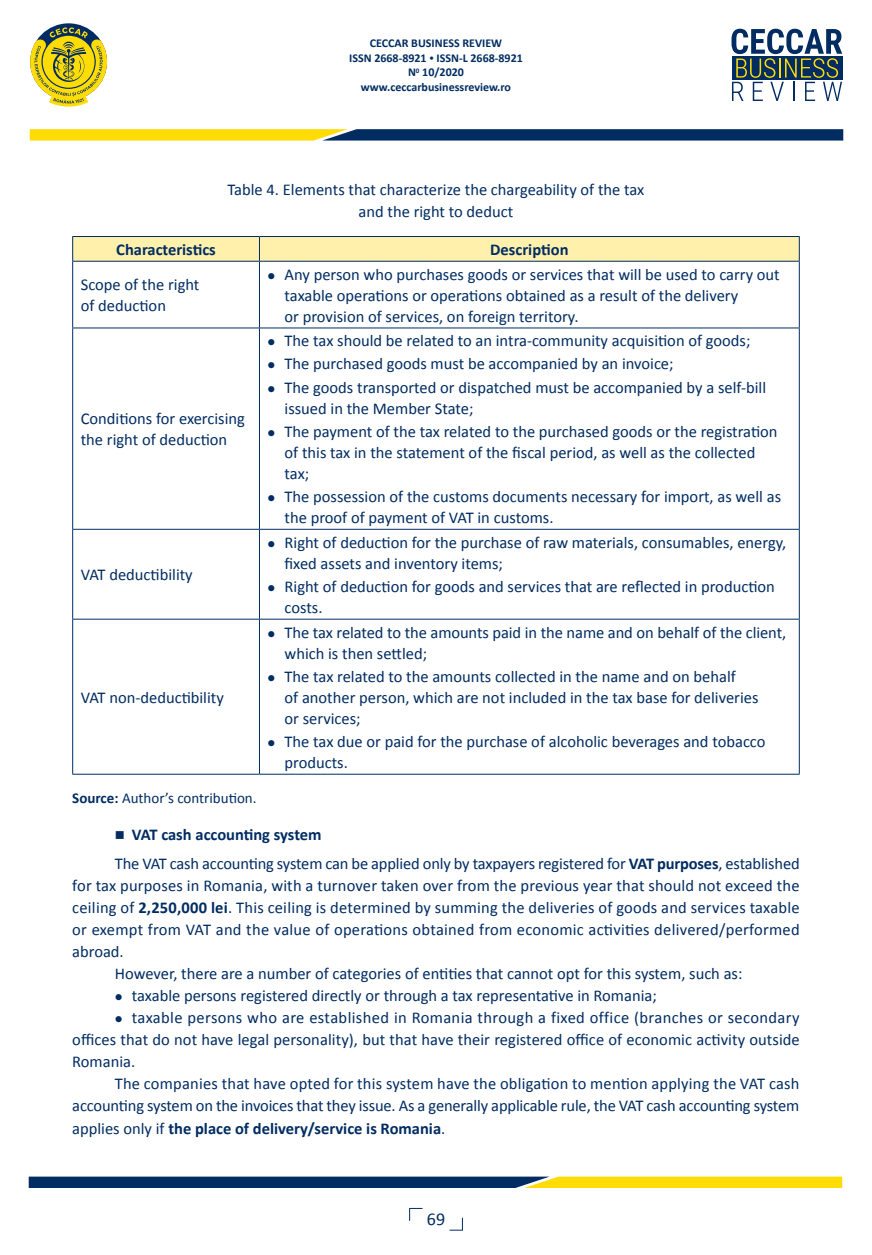
<style>
.page{position:relative;width:872px;height:1255px;background:#fff}
.page>*{position:absolute;margin:0;border:0;box-sizing:border-box;transform-origin:0 0}
.t1{font:18px "Calibri";color:#002c62}
.Tabel{font:16.5px/21px "Calibri";color:#002c62}
.Text_articol{font:16.5px/22px "Calibri";color:#002c62;text-align:justify}
.Titlu_tabel_figura{font:16.5px/22px "Calibri";color:#002c62;text-align:center}
.Tabel-2{font:700 16.5px "Calibri";color:#002c62}
.Subtitlu_cu_11{font:700 16.5px "Calibri";letter-spacing:-.005em;color:#002c62}
.Sursa{font:15px "Calibri";color:#002c62}
.t2{font:700 12px/14.4px "Calibri";color:#002c62;text-align:center}
.s1{font-size:9px}
.s2{font-weight:700}
</style>
<div class="page">
<svg style="left:449px;top:1217px;width:14px;height:13px"></svg>
<svg style="left:731px;top:29px;width:111px;height:72px"></svg>
<svg style="left:30px;top:129px;width:813px;height:11px;background:#637144"></svg>
<svg style="left:30px;top:27px;width:77px;height:80px"></svg>
<svg style="left:29px;top:1176px;width:813px;height:11px;background:#69774c"></svg>
<svg style="left:409px;top:1207px;width:13px;height:13px"></svg>
<svg style="left:72px;top:236px;width:728px;height:25px;background:#f0e5a6"></svg>
<hr style="left:72px;top:261px;width:187px;height:1px;background:#002c62">
<hr style="left:72px;top:261px;width:1px;height:66px;background:#002c62">
<hr style="left:259px;top:261px;width:540px;height:1px;background:#002c62">
<hr style="left:259px;top:261px;width:1px;height:66px;background:#002c62">
<hr style="left:799px;top:261px;width:1px;height:66px;background:#002c62">
<hr style="left:72px;top:327px;width:187px;height:1px;background:#002c62">
<hr style="left:72px;top:328px;width:1px;height:201px;background:#002c62">
<hr style="left:259px;top:327px;width:540px;height:1px;background:#002c62">
<hr style="left:259px;top:328px;width:1px;height:201px;background:#002c62">
<hr style="left:799px;top:328px;width:1px;height:201px;background:#002c62">
<hr style="left:72px;top:529px;width:187px;height:1px;background:#002c62">
<hr style="left:72px;top:529px;width:1px;height:89px;background:#002c62">
<hr style="left:259px;top:529px;width:540px;height:1px;background:#002c62">
<hr style="left:259px;top:529px;width:1px;height:89px;background:#002c62">
<hr style="left:799px;top:529px;width:1px;height:89px;background:#002c62">
<hr style="left:72px;top:618px;width:187px;height:1px;background:#002c62">
<hr style="left:72px;top:619px;width:1px;height:154px;background:#002c62">
<hr style="left:259px;top:618px;width:540px;height:1px;background:#002c62">
<hr style="left:259px;top:619px;width:1px;height:154px;background:#002c62">
<hr style="left:799px;top:619px;width:1px;height:154px;background:#002c62">
<hr style="left:72px;top:773px;width:187px;height:1px;background:#002c62">
<hr style="left:259px;top:773px;width:540px;height:1px;background:#002c62">
<p class="t2" style="left:349px;top:36px;width:175px">CECCAR BUSINESS REVIEW<br>ISSN 2668-8921 <span class="s1">•</span> ISSN-L 2668-8921<br>N<sup>0</sup> 10/2020 www.ceccarbusinessreview.ro</p>
<p class="Titlu_tabel_figura" style="left:227px;top:178px;width:418px">Table 4. Elements that characterize the chargeability of the tax and the right to deduct</p>
<p class="Tabel-2" style="left:116px;top:239px;width:101px">Characteristics</p>
<p class="Tabel-2" style="left:490px;top:239px;width:80px">Description</p>
<p class="Tabel" style="left:81px;top:273px;width:120px">Scope of the right of deduction</p>
<p class="Tabel" style="left:284px;top:263px;width:497px;text-indent:-17px">● Any person who purchases goods or services that will be used to carry out taxable operations or operations obtained as a result of the delivery<br>or provision of services, on foreign territory.</p>
<p class="Tabel" style="left:81px;top:407px;width:166px">Conditions for exercising the right of deduction</p>
<p class="Tabel" style="left:81px;top:563px;width:113px">VAT deductibility</p>
<p class="Tabel" style="left:81px;top:686px;width:145px">VAT non-deductibility</p>
<p class="Tabel" style="left:267px;top:329px;width:484px">● The tax should be related to an intra-community acquisition of goods;</p>
<p class="Tabel" style="left:267px;top:353px;width:407px">● The purchased goods must be accompanied by an invoice;</p>
<p class="Tabel" style="left:284px;top:376px;width:483px;text-indent:-17px">● The goods transported or dispatched must be accompanied by a self-bill issued in the Member State;</p>
<p class="Tabel" style="left:284px;top:420px;width:494px;text-indent:-17px">● The payment of the tax related to the purchased goods or the registration of this tax in the statement of the fiscal period, as well as the collected tax;</p>
<p class="Tabel" style="left:284px;top:485px;width:498px;text-indent:-17px">● The possession of the customs documents necessary for import, as well as the proof of payment of VAT in customs.</p>
<p class="Tabel" style="left:284px;top:531px;width:503px;text-indent:-17px">● Right of deduction for the purchase of raw materials, consumables, energy, fixed assets and inventory items;</p>
<p class="Tabel" style="left:284px;top:575px;width:492px;text-indent:-17px">● Right of deduction for goods and services that are reflected in production costs.</p>
<p class="Tabel" style="left:284px;top:620px;width:503px;text-indent:-17px">● The tax related to the amounts paid in the name and on behalf of the client, which is then settled;</p>
<p class="Tabel" style="left:284px;top:665px;width:475px;text-indent:-17px">● The tax related to the amounts collected in the name and on behalf<br>of another person, which are not included in the tax base for deliveries or services;</p>
<p class="Tabel" style="left:284px;top:730px;width:482px;text-indent:-17px">● The tax due or paid for the purchase of alcoholic beverages and tobacco products.</p>
<p class="Sursa" style="left:72px;top:789px;width:186px"><span class="s2">Source:</span> Author’s contribution.</p>
<p class="Subtitlu_cu_11" style="left:115px;top:824px;width:208px">■ VAT cash accounting system</p>
<p class="Text_articol" style="left:72px;top:851px;width:729px;text-indent:43px">The VAT cash accounting system can be applied only by taxpayers registered for <span class="s2">VAT purposes</span>, established for tax purposes in Romania, with a turnover taken over from the previous year that should not exceed the ceiling of <span class="s2">2,250,000 lei</span>. This ceiling is determined by summing the deliveries of goods and services taxable or exempt from VAT and the value of operations obtained from economic activities delivered/performed abroad.</p>
<p class="Text_articol" style="left:115px;top:961px;width:629px">However, there are a number of categories of entities that cannot opt for this system, such as:</p>
<p class="Text_articol" style="left:115px;top:983px;width:543px">● taxable persons registered directly or through a tax representative in Romania;</p>
<p class="Text_articol" style="left:72px;top:1005px;width:729px;text-indent:43px">● taxable persons who are established in Romania through a fixed office (branches or secondary offices that do not have legal personality), but that have their registered office of economic activity outside Romania.</p>
<p class="Text_articol" style="left:72px;top:1072px;width:728px;text-indent:43px">The companies that have opted for this system have the obligation to mention applying the VAT cash accounting system on the invoices that they issue. As a generally applicable rule, the VAT cash accounting system applies only if <span class="s2">the place of delivery/service is Romania</span>.</p>
<p class="t1" style="left:427px;top:1208px;width:20px">69</p>
</div>
